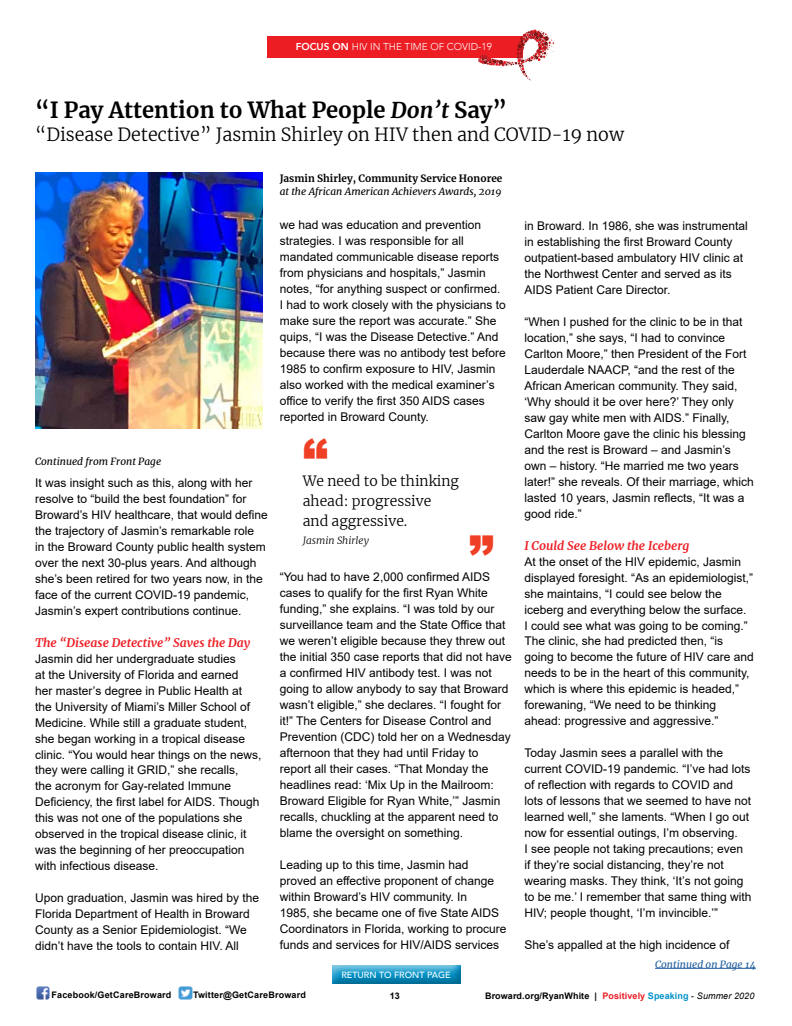
<style>
.page{position:relative;width:792px;height:1026px;background:#fff}
.page>*{position:absolute;margin:0;border:0;box-sizing:border-box;transform-origin:0 0}
.t1{font:900 50px "Arial";color:#ef3f25}
.t2{font:700 22px "Merriweather";color:#000}
.t3{font:300 18px "Merriweather";color:#000}
.t4{font:300 14px/20px "Merriweather";color:#000}
.t5{font:12px/16px "Arial";color:#000}
.t6{font:italic 700 12px "Merriweather";color:#ed2127}
.t7{font:italic 10px "Merriweather";color:#000}
.t8{font:700 10px "Merriweather";color:#000}
.t9{font:300 10px "Avenir";color:#fff}
.t10{font:italic 10px "Merriweather";color:#215e9e}
.t11{font:italic 300 10px "Merriweather";color:#000}
.t12{font:700 9px "Arial";letter-spacing:.02em;color:#000}
.t13{font:500 9px "Avenir";color:#fff}
.s1{font-weight:800}
.s2{font-style:italic}
.s3{color:#ea1d26}
.s4{color:#0092c8}
.s5{font-weight:400}
.s6{font-weight:400;font-style:italic}
</style>
<div class="page">
<hr style="left:655px;top:968px;width:101px;height:1px;background:#215e9e">
<div style="left:267px;top:36px;width:255px;height:22px;background:#ed1d24"></div>
<svg style="left:478px;top:29px;width:76px;height:52px"></svg>
<img style="left:35px;top:173px;width:228px;height:255px">
<div style="left:332px;top:964px;width:129px;height:20px;background:#000;opacity:.3"></div>
<img style="left:36px;top:986px;width:14px;height:14px">
<img style="left:178px;top:986px;width:15px;height:14px">
<p class="t9" style="left:296px;top:41px;width:198px"><span class="s1">FOCUS ON</span> HIV IN THE TIME OF COVID-19</p>
<h1 class="t2" style="left:35px;top:95px;width:473px">“I Pay Attention to What People <span class="s2">Don’t</span> Say”</h1>
<p class="t3" style="left:35px;top:122px;width:591px">“Disease Detective” Jasmin Shirley on HIV then and COVID-19 now</p>
<p class="t7" style="left:35px;top:454px;width:128px">Continued from Front Page</p>
<p class="t5" style="left:35px;top:474px;width:219px">It was insight such as this, along with her resolve to “build the best foundation” for</p>
<p class="t5" style="left:35px;top:506px;width:234px">Broward’s HIV healthcare, that would define</p>
<p class="t5" style="left:35px;top:522px;width:232px">the trajectory of Jasmin’s remarkable role in the Broward County public health system</p>
<p class="t5" style="left:35px;top:554px;width:223px">over the next 30-plus years. And although</p>
<p class="t5" style="left:35px;top:570px;width:229px">she’s been retired for two years now, in the face of the current COVID-19 pandemic,<br>Jasmin’s expert contributions continue.</p>
<h4 class="t6" style="left:35px;top:634px;width:217px">The “Disease Detective” Saves the Day</h4>
<p class="t5" style="left:35px;top:650px;width:228px">Jasmin did her undergraduate studies<br>at the University of Florida and earned<br>her master’s degree in Public Health at the University of Miami’s Miller School of Medicine. While still a graduate student, she began working in a tropical disease clinic. “You would hear things on the news, they were calling it GRID,” she recalls,<br>the acronym for Gay-related Immune</p>
<p class="t5" style="left:35px;top:794px;width:226px">Deficiency, the first label for AIDS. Though</p>
<p class="t5" style="left:35px;top:810px;width:213px">this was not one of the populations she observed in the tropical disease clinic, it was the beginning of her preoccupation with infectious disease.</p>
<p class="t5" style="left:35px;top:890px;width:226px">Upon graduation, Jasmin was hired by the Florida Department of Health in Broward County as a Senior Epidemiologist. “We didn’t have the tools to contain HIV. All</p>
<h5 class="t8" style="left:280px;top:171px;width:224px">Jasmin Shirley, Community Service Honoree</h5>
<p class="t7" style="left:280px;top:184px;width:223px">at the African American Achievers Awards, 2019</p>
<p class="t5" style="left:280px;top:217px;width:221px">we had was education and prevention strategies. I was responsible for all mandated communicable disease reports from physicians and hospitals,” Jasmin</p>
<p class="t5" style="left:280px;top:281px;width:222px">notes, “for anything suspect or confirmed.</p>
<p class="t5" style="left:280px;top:297px;width:228px">I had to work closely with the physicians to make sure the report was accurate.” She quips, “I was the Disease Detective.” And because there was no antibody test before</p>
<p class="t5" style="left:280px;top:361px;width:217px">1985 to confirm exposure to HIV, Jasmin</p>
<p class="t5" style="left:280px;top:377px;width:216px">also worked with the medical examiner’s</p>
<p class="t5" style="left:280px;top:393px;width:207px">office to verify the first 350 AIDS cases</p>
<p class="t5" style="left:280px;top:409px;width:151px">reported in Broward County.</p>
<p class="t1" style="left:303px;top:420px;width:26px">“</p>
<p class="t4" style="left:303px;top:471px;width:158px">We need to be thinking</p>
<p class="t4" style="left:303px;top:491px;width:130px">ahead: progressive and aggressive.</p>
<p class="t11" style="left:303px;top:534px;width:68px">Jasmin Shirley</p>
<p class="t1" style="left:494px;top:573px;width:26px;rotate:-180deg">“</p>
<p class="t5" style="left:280px;top:569px;width:212px">“You had to have 2,000 confirmed AIDS cases to qualify for the first Ryan White</p>
<p class="t5" style="left:280px;top:601px;width:216px">funding,” she explains. “I was told by our</p>
<p class="t5" style="left:280px;top:617px;width:227px">surveillance team and the State Office that</p>
<p class="t5" style="left:280px;top:633px;width:234px">we weren’t eligible because they threw out the initial 350 case reports that did not have</p>
<p class="t5" style="left:280px;top:665px;width:214px">a confirmed HIV antibody test. I was not</p>
<p class="t5" style="left:280px;top:681px;width:233px">going to allow anybody to say that Broward wasn’t eligible,” she declares. “I fought for it!” The Centers for Disease Control and Prevention (CDC) told her on a Wednesday afternoon that they had until Friday to report all their cases. “That Monday the headlines read: ‘Mix Up in the Mailroom:<br>Broward Eligible for Ryan White,’” Jasmin recalls, chuckling at the apparent need to blame the oversight on something.</p>
<p class="t5" style="left:280px;top:857px;width:190px">Leading up to this time, Jasmin had</p>
<p class="t5" style="left:280px;top:873px;width:216px">proved an effective proponent of change</p>
<p class="t5" style="left:280px;top:889px;width:189px">within Broward’s HIV community. In</p>
<p class="t5" style="left:280px;top:905px;width:221px">1985, she became one of five State AIDS</p>
<p class="t5" style="left:280px;top:921px;width:228px">Coordinators in Florida, working to procure funds and services for HIV/AIDS services</p>
<p class="t13" style="left:341px;top:967px;width:111px">RETURN TO FRONT PAGE</p>
<p class="t5" style="left:524px;top:217px;width:225px">in Broward. In 1986, she was instrumental</p>
<p class="t5" style="left:524px;top:233px;width:210px">in establishing the first Broward County</p>
<p class="t5" style="left:524px;top:249px;width:220px">outpatient-based ambulatory HIV clinic at the Northwest Center and served as its<br>AIDS Patient Care Director.</p>
<p class="t5" style="left:524px;top:313px;width:231px">“When I pushed for the clinic to be in that location,” she says, “I had to convince Carlton Moore,” then President of the Fort Lauderdale NAACP, “and the rest of the African American community. They said, ‘Why should it be over here?’ They only saw gay white men with AIDS.” Finally, Carlton Moore gave the clinic his blessing and the rest is Broward – and Jasmin’s own – history. “He married me two years later!” she reveals. Of their marriage, which</p>
<p class="t5" style="left:524px;top:489px;width:222px">lasted 10 years, Jasmin reflects, “It was a</p>
<p class="t5" style="left:524px;top:505px;width:59px">good ride.”</p>
<h4 class="t6" style="left:524px;top:537px;width:167px">I Could See Below the Iceberg</h4>
<p class="t5" style="left:524px;top:553px;width:218px">At the onset of the HIV epidemic, Jasmin</p>
<p class="t5" style="left:524px;top:569px;width:231px">displayed foresight. “As an epidemiologist,” she maintains, “I could see below the iceberg and everything below the surface.<br>I could see what was going to be coming.” The clinic, she had predicted then, “is going to become the future of HIV care and needs to be in the heart of this community, which is where this epidemic is headed,” forewaning, “We need to be thinking ahead: progressive and aggressive.”</p>
<p class="t5" style="left:524px;top:745px;width:228px">Today Jasmin sees a parallel with the current COVID-19 pandemic. “I’ve had lots</p>
<p class="t5" style="left:524px;top:777px;width:210px">of reflection with regards to COVID and</p>
<p class="t5" style="left:524px;top:793px;width:228px">lots of lessons that we seemed to have not learned well,” she laments. “When I go out now for essential outings, I’m observing.<br>I see people not taking precautions; even if they’re social distancing, they’re not wearing masks. They think, ‘It’s not going to be me.’ I remember that same thing with HIV; people thought, ‘I’m invincible.’”</p>
<p class="t5" style="left:524px;top:937px;width:207px">She’s appalled at the high incidence of</p>
<p class="t10" style="left:655px;top:957px;width:102px">Continued on Page 14</p>
<p class="t12" style="left:51px;top:989px;width:121px">Facebook/GetCareBroward</p>
<p class="t12" style="left:193px;top:989px;width:114px">Twitter@GetCareBroward</p>
<p class="t12" style="left:390px;top:989px;width:12px">13</p>
<p class="t12" style="left:485px;top:989px;width:271px">Broward.org/RyanWhite | <span class="s3">Positively</span> <span class="s4">Speaking</span> <span class="s5">-</span> <span class="s6">Summer 2020</span></p>
</div>
